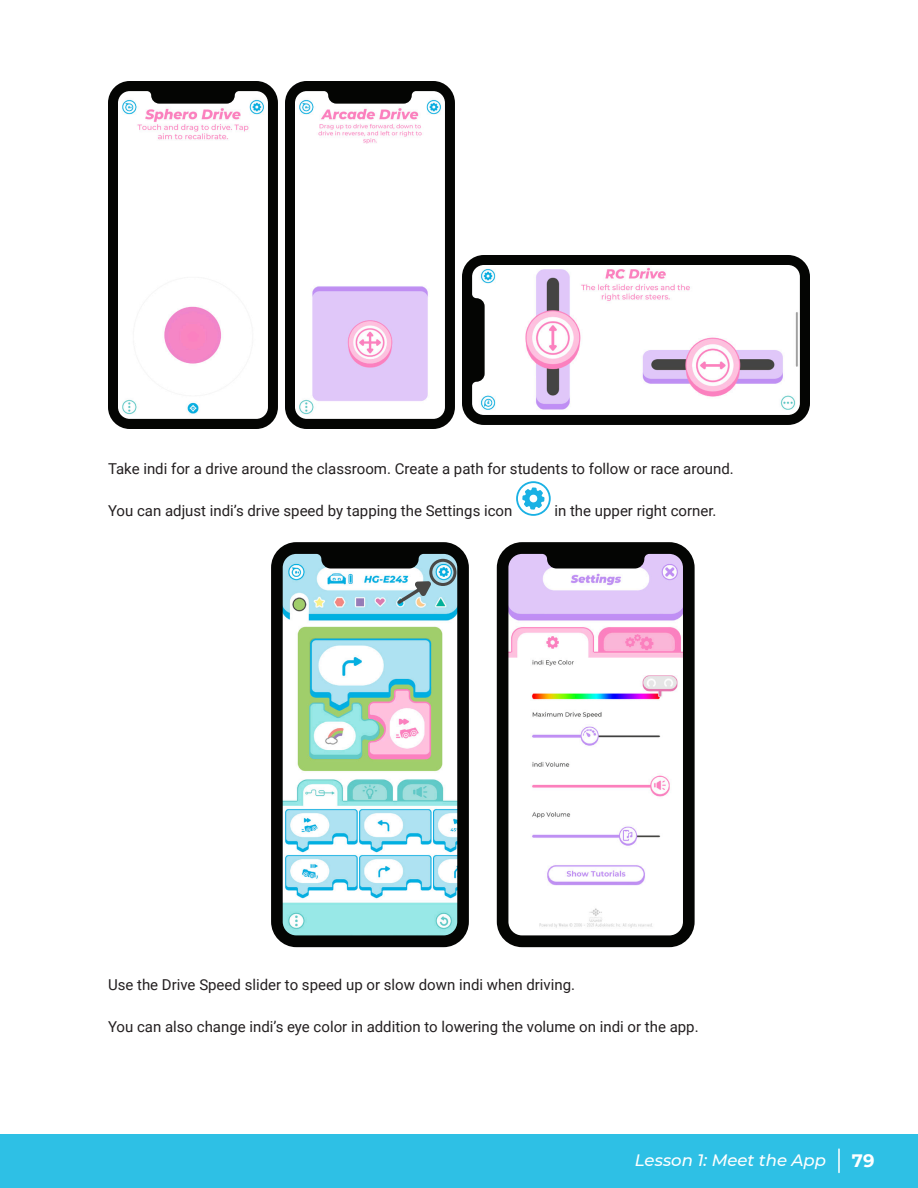
<style>
.page{position:relative;width:918px;height:1188px;background:#fff}
.page>*{position:absolute;margin:0;border:0;box-sizing:border-box;transform-origin:0 0}
.t1{font:700 18px "Montserrat";color:#fff}
.t2{font:italic 500 16.5px "Montserrat";color:#fff}
.Paragraph_Style-body{font:15px "Roboto";color:#231f20}
</style>
<div class="page">
<div style="left:0;top:1135px;width:918px;height:53px;background:#2ec0e5"></div>
<hr style="left:838px;top:1149px;width:2px;height:23px;background:#fff">
<svg style="left:516px;top:481px;width:35px;height:35px"></svg>
<svg style="left:108px;top:81px;width:170px;height:348px"></svg>
<svg style="left:285px;top:81px;width:170px;height:348px"></svg>
<svg style="left:462px;top:255px;width:348px;height:170px"></svg>
<svg style="left:497px;top:542px;width:198px;height:405px"></svg>
<svg style="left:271px;top:542px;width:198px;height:405px"></svg>
<svg style="left:397px;top:581px;width:35px;height:23px"></svg>
<div style="left:429px;top:559px;width:27px;height:27px;border:3px solid #494846;border-radius:50%"></div>
<p class="Paragraph_Style-body" style="left:108px;top:458px;width:627px">Take indi for a drive around the classroom. Create a path for students to follow or race around.</p>
<p class="Paragraph_Style-body" style="left:108px;top:500px;width:406px">You can adjust indi’s drive speed by tapping the Settings icon</p>
<p class="Paragraph_Style-body" style="left:554px;top:500px;width:164px">in the upper right corner.</p>
<p class="Paragraph_Style-body" style="left:108px;top:974px;width:469px">Use the Drive Speed slider to speed up or slow down indi when driving.</p>
<p class="Paragraph_Style-body" style="left:108px;top:1016px;width:592px">You can also change indi’s eye color in addition to lowering the volume on indi or the app.</p>
<p class="t2" style="left:635px;top:1149px;width:193px">Lesson 1: Meet the App</p>
<p class="t1" style="left:852px;top:1147px;width:24px">79</p>
</div>
